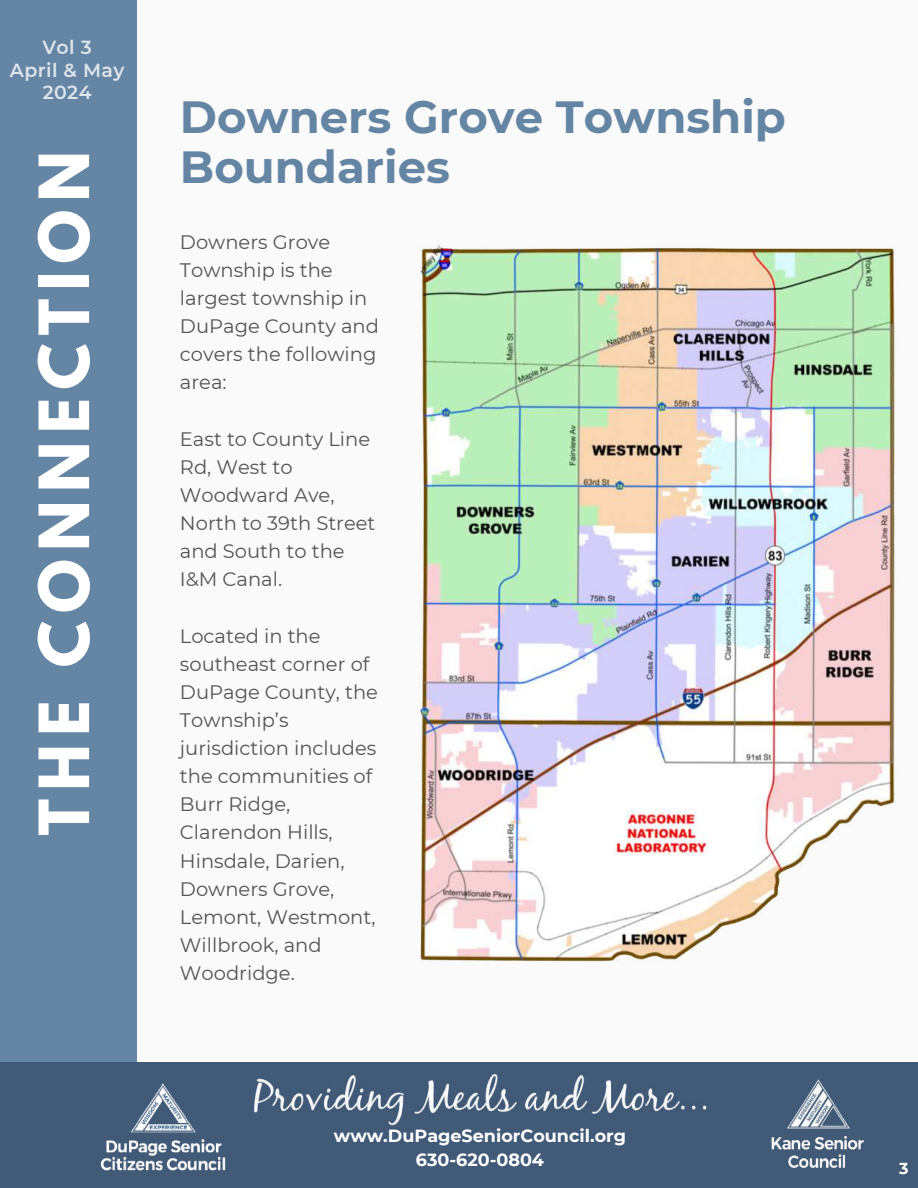
<style>
.page{position:relative;width:918px;height:1188px;background:#fafafa}
.page>*{position:absolute;margin:0;border:0;box-sizing:border-box;transform-origin:0 0}
.t1{font:700 61.35px "League Spartan";letter-spacing:.135em;color:#fff}
.t2{font:700 45px/49.5px "Montserrat";color:#6585a5}
.t3{font:19.5px/28.2px "Montserrat";color:#545454}
.t4{font:600 18.9px/22.5px "Montserrat";letter-spacing:.02em;color:#dee5eb;text-align:center}
.t5{font:700 17.55px/24.5px "Montserrat";color:#fff;text-align:center}
.t6{font:700 15.9px "Montserrat";color:#fff}
</style>
<div class="page">
<div style="left:0;top:0;width:137px;height:1081px;background:#6585a5"></div>
<div style="left:0;top:1062px;width:918px;height:126px;background:#415a78"></div>
<img style="left:771px;top:1079px;width:93px;height:89px">
<img style="left:100px;top:1083px;width:126px;height:88px">
<img style="left:254px;top:1073px;width:453px;height:53px">
<img style="left:420px;top:245px;width:475px;height:717px">
<p class="t4" style="left:10px;top:36px;width:116px">Vol 3<br>April &amp; May<br>2024</p>
<h1 class="t1" style="left:34px;top:835px;width:686px;rotate:-90deg">THE CONNECTION</h1>
<h2 class="t2" style="left:180px;top:92px;width:608px">Downers Grove Township<br>Boundaries</h2>
<p class="t3" style="left:180px;top:228px;width:201px">Downers Grove<br>Township is the largest township in<br>DuPage County and covers the following area:</p>
<p class="t3" style="left:180px;top:425px;width:197px">East to County Line<br>Rd, West to<br>Woodward Ave,<br>North to 39th Street and South to the<br>I&amp;M Canal.</p>
<p class="t3" style="left:180px;top:622px;width:200px">Located in the southeast corner of<br>DuPage County, the<br>Township’s jurisdiction includes the communities of<br>Burr Ridge,<br>Clarendon Hills,<br>Hinsdale, Darien,<br>Downers Grove,<br>Lemont, Westmont,<br>Willbrook, and<br>Woodridge.</p>
<p class="t5" style="left:334px;top:1123px;width:294px">www.DuPageSeniorCouncil.org<br>630-620-0804</p>
<p class="t6" style="left:899px;top:1159px;width:11px">3</p>
</div>
